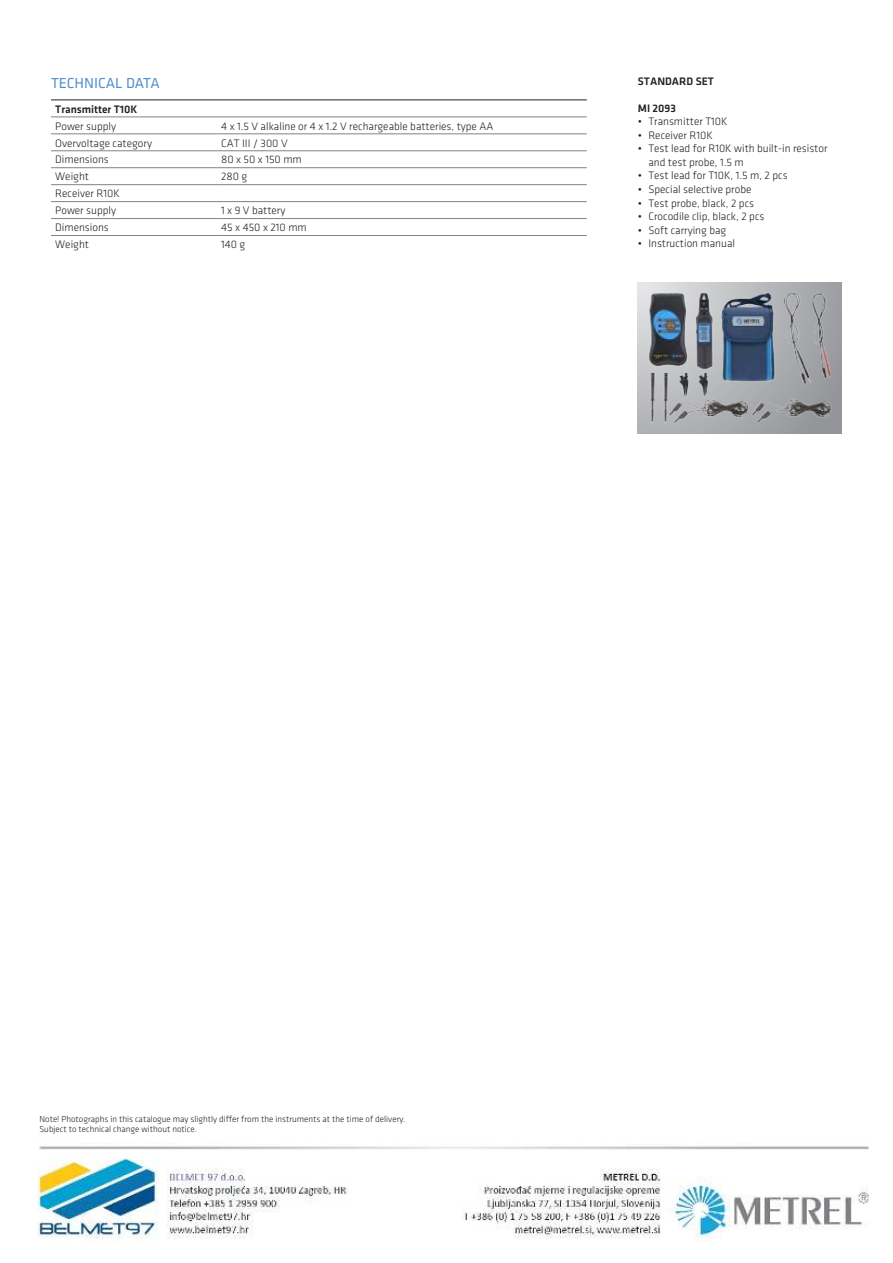
<style>
.page{position:relative;width:893px;height:1263px;background:#fff}
.page>*{position:absolute;margin:0;border:0;box-sizing:border-box;transform-origin:0 0}
.t1{font:15px "Klavika";color:#5090cc}
.t2{font:300 11.25px/17px "Klavika";color:#231f20}
.t3{font:500 11.25px "Klavika";color:#231f20}
.t4{font:300 9px/10.8px "Klavika";color:#231f20}
</style>
<div class="page">
<hr style="left:51px;top:134px;width:166px;height:1px;background:#808285">
<hr style="left:217px;top:134px;width:370px;height:1px;background:#808285">
<hr style="left:51px;top:151px;width:166px;height:1px;background:#808285">
<hr style="left:217px;top:151px;width:370px;height:1px;background:#808285">
<hr style="left:51px;top:167px;width:166px;height:1px;background:#808285">
<hr style="left:217px;top:167px;width:370px;height:1px;background:#808285">
<hr style="left:51px;top:184px;width:166px;height:1px;background:#808285">
<hr style="left:217px;top:184px;width:370px;height:1px;background:#808285">
<hr style="left:51px;top:201px;width:166px;height:1px;background:#808285">
<hr style="left:217px;top:201px;width:370px;height:1px;background:#808285">
<hr style="left:51px;top:218px;width:166px;height:1px;background:#808285">
<hr style="left:217px;top:218px;width:370px;height:1px;background:#808285">
<hr style="left:51px;top:117px;width:166px;height:1px;background:#808285">
<hr style="left:217px;top:117px;width:370px;height:1px;background:#808285">
<hr style="left:51px;top:99px;width:166px;height:1px;background:#231f20">
<hr style="left:217px;top:99px;width:370px;height:1px;background:#231f20">
<hr style="left:51px;top:235px;width:166px;height:1px;background:#808285">
<hr style="left:217px;top:235px;width:370px;height:1px;background:#808285">
<svg style="left:638px;top:283px;width:204px;height:151px;background:#b1b2b5"></svg>
<img style="left:648px;top:292px;width:184px;height:132px">
<img style="left:38px;top:1146px;width:831px;height:95px">
<h1 class="t1" style="left:51px;top:74px;width:110px">TECHNICAL DATA</h1>
<p class="t3" style="left:638px;top:77px;width:78px">STANDARD SET</p>
<p class="t3" style="left:638px;top:104px;width:40px">MI 2093</p>
<p class="t2" style="left:638px;top:114px;width:91px">• Transmitter T10K</p>
<p class="t2" style="left:638px;top:127px;width:77px">• Receiver R10K</p>
<p class="t2" style="left:648px;top:143px;width:181px;line-height:13.5px;text-indent:-10px">• Test lead for R10K with built-in resistor and test probe, 1.5 m</p>
<p class="t2" style="left:638px;top:168px;width:151px">• Test lead for T10K, 1.5 m, 2 pcs</p>
<p class="t2" style="left:638px;top:181px;width:115px">• Special selective probe</p>
<p class="t2" style="left:638px;top:195px;width:118px">• Test probe, black, 2 pcs</p>
<p class="t2" style="left:638px;top:208px;width:128px">• Crocodile clip, black, 2 pcs</p>
<p class="t2" style="left:638px;top:222px;width:90px">• Soft carrying bag</p>
<p class="t2" style="left:638px;top:235px;width:99px">• Instruction manual</p>
<p class="t3" style="left:55px;top:105px;width:84px">Transmitter T10K</p>
<p class="t2" style="left:55px;top:118px;width:62px">Power supply</p>
<p class="t2" style="left:221px;top:118px;width:274px">4 x 1.5 V alkaline or 4 x 1.2 V rechargeable batteries, type AA</p>
<p class="t2" style="left:55px;top:135px;width:98px">Overvoltage category</p>
<p class="t2" style="left:221px;top:135px;width:68px">CAT III / 300 V</p>
<p class="t2" style="left:55px;top:152px;width:55px">Dimensions</p>
<p class="t2" style="left:221px;top:152px;width:82px">80 x 50 x 150 mm</p>
<p class="t2" style="left:55px;top:169px;width:35px">Weight</p>
<p class="t2" style="left:221px;top:169px;width:28px">280 g</p>
<p class="t2" style="left:55px;top:186px;width:66px">Receiver R10K<br>Power supply</p>
<p class="t2" style="left:221px;top:203px;width:66px">1 x 9 V battery</p>
<p class="t2" style="left:55px;top:220px;width:55px">Dimensions</p>
<p class="t2" style="left:221px;top:220px;width:87px">45 x 450 x 210 mm</p>
<p class="t2" style="left:55px;top:237px;width:35px">Weight</p>
<p class="t2" style="left:221px;top:237px;width:26px">140 g</p>
<p class="t4" style="left:39px;top:1114px;width:367px">Note! Photographs in this catalogue may slightly differ from the instruments at the time of delivery.<br>Subject to technical change without notice.</p>
</div>
